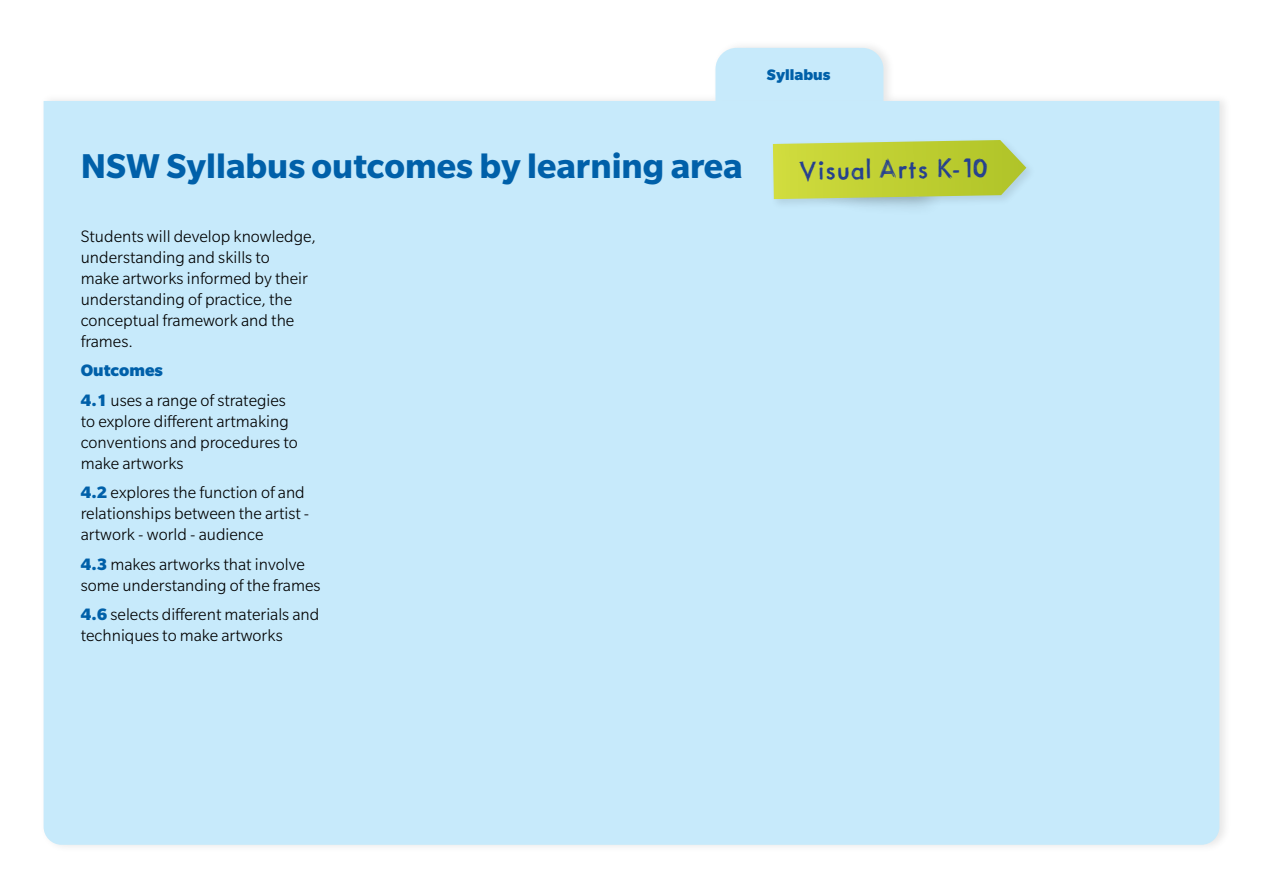
<style>
.page{position:relative;width:1263px;height:893px;background:#fff}
.page>*{position:absolute;margin:0;border:0;box-sizing:border-box;transform-origin:0 0}
.t1{font:700 37.5px "Slate Std";color:#0060a9}
.t2{font:24.6px "Itsa Sketch";color:#25408f}
.t3{font:300 18px/21px "Slate Std";color:#000}
.t4{font:900 16.5px "Slate Std";color:#0060a9}
.s1{font-weight:900;color:#0060a9}
</style>
<div class="page">
<div style="left:39px;top:39px;width:1193px;height:814px;background:#000;opacity:.1"></div>
<div style="left:44px;top:101px;width:1175px;height:744px;background:#c7eafb"></div>
<div style="left:715px;top:48px;width:168px;height:53px;background:#c7eafb"></div>
<div style="left:768px;top:138px;width:177px;height:79px;background:#c7eafb"></div>
<div style="left:769px;top:136px;width:267px;height:74px;background:#000;opacity:.1"></div>
<svg style="left:773px;top:140px;width:253px;height:59px;background:#c0d148"></svg>
<p class="t4" style="left:767px;top:66px;width:65px">Syllabus</p>
<h1 class="t1" style="left:81px;top:145px;width:663px">NSW Syllabus outcomes by learning area</h1>
<h2 class="t2" style="left:800px;top:159px;width:190px;rotate:-1deg">Visual Arts K-10</h2>
<p class="t3" style="left:81px;top:225px;width:237px">Students will develop knowledge, understanding and skills to<br>make artworks informed by their understanding of practice, the conceptual framework and the frames.</p>
<p class="t3" style="left:81px;top:356px;width:207px;line-height:29.5px"><span class="s1">Outcomes<br>4.1</span> uses a range of strategies</p>
<p class="t3" style="left:81px;top:411px;width:219px">to explore different artmaking conventions and procedures to make artworks</p>
<p class="t3" style="left:81px;top:482px;width:230px"><span class="s1">4.2</span> explores the function of and relationships between the artist - artwork - world - audience</p>
<p class="t3" style="left:81px;top:554px;width:241px"><span class="s1">4.3</span> makes artworks that involve some understanding of the frames</p>
<p class="t3" style="left:81px;top:604px;width:240px"><span class="s1">4.6</span> selects different materials and techniques to make artworks</p>
</div>
